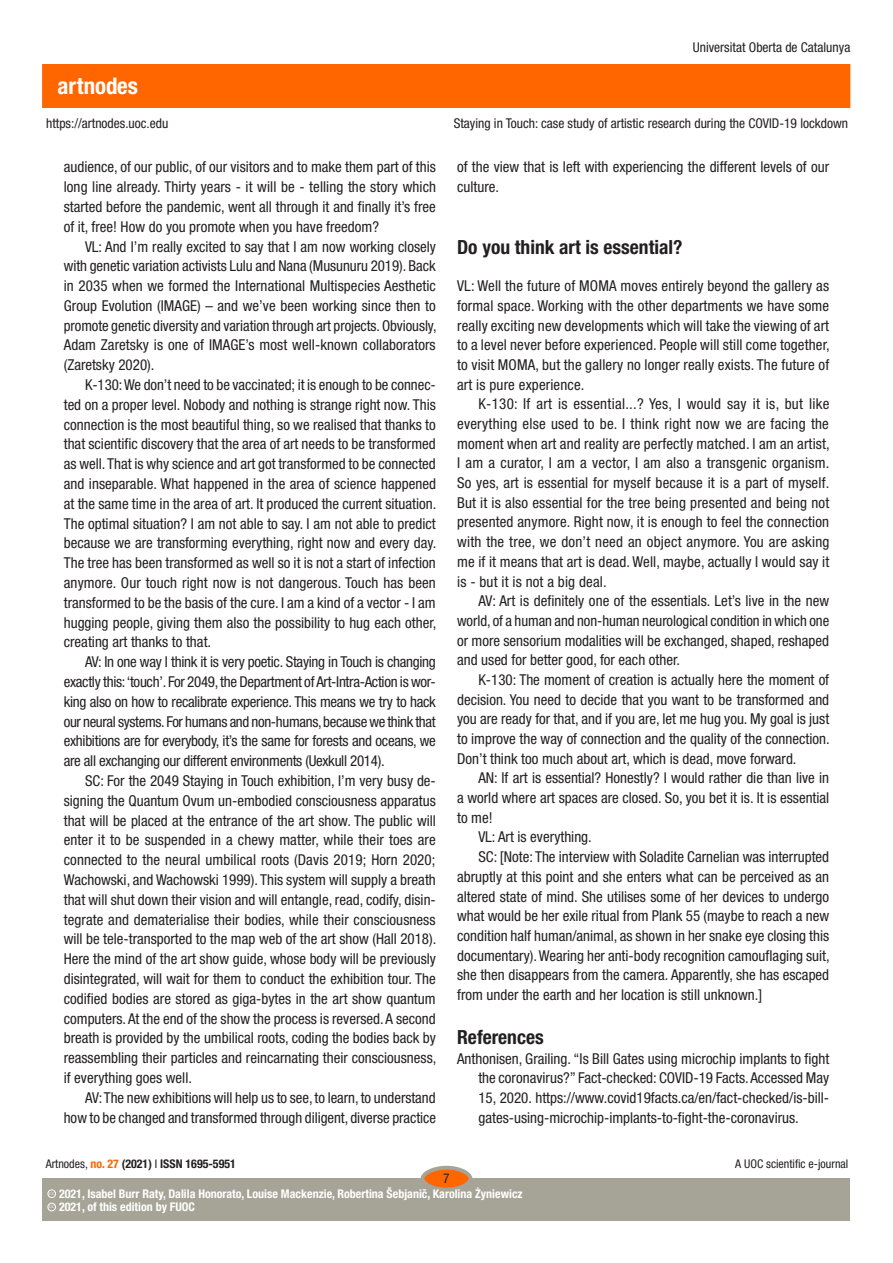
<style>
.page{position:relative;width:893px;height:1263px;background:#fff}
.page>*{position:absolute;margin:0;border:0;box-sizing:border-box;transform-origin:0 0}
.t1{font:700 condensed 22.95px "Helvetica Neue LT Std";color:#fff}
.text_1P{font:700 condensed 19.5px "Helvetica Neue LT Std";color:#231f20}
.text{font:condensed 15px/19.8px "Helvetica Neue LT Std";color:#231f20;text-align:justify}
.text_1P-2{font:condensed 15px/19.6px "Helvetica Neue LT Std";letter-spacing:.01em;color:#231f20;text-align:justify}
.biblio{font:condensed 15px/19.6px "Helvetica Neue LT Std";color:#231f20;text-align:justify}
.t2{font:condensed 13.5px "Helvetica Neue LT Std";color:#231f20}
.Estilo_de_párrafo_1{font:700 condensed 12px "Helvetica Neue LT Std";color:#fff}
.t3{font:700 condensed 12px "Helvetica Neue LT Std";color:#231f20}
.t4{font:condensed 12px "Helvetica Neue LT Std";color:#231f20}
.t5{font:600 3.9px "Adobe Caslon Pro";color:#fff}
.s1{font-weight:400}
.s2{color:#f60}
.s3{font-family:"Helvetica Neue"}
</style>
<div class="page">
<div style="left:43px;top:65px;width:807px;height:42px;background:#f60"></div>
<div style="left:43px;top:1178px;width:807px;height:42px;background:#a6a397"></div>
<div style="left:422px;top:1168px;width:48px;height:21px;background:#f60;border-radius:50%"></div>
<div style="left:421px;top:1166px;width:51px;height:25px;border:4px solid #a6a397;border-radius:50%"></div>
<div style="left:48px;top:1203px;width:8px;height:8px;border:1px solid #fff;border-radius:50%"></div>
<div style="left:48px;top:1189px;width:8px;height:9px;border:1px solid #fff;border-radius:50%"></div>
<p class="t1" style="left:58px;top:72px;width:82px">artnodes</p>
<p class="t2" style="left:46px;top:115px;width:124px">https://artnodes.uoc.edu</p>
<p class="text" style="left:64px;top:157px;width:374px">audience, of our public, of our visitors and to make them part of this long line already. Thirty years - it will be - telling the story which started before the pandemic, went all through it and finally it’s free of it, free! How do you promote when you have freedom?</p>
<p class="text" style="left:64px;top:236px;width:374px;text-indent:21px">VL: And I’m really excited to say that I am now working closely with genetic variation activists Lulu and Nana (Musunuru 2019). Back in 2035 when we formed the International Multispecies Aesthetic Group Evolution (IMAGE) – and we’ve been working since then to promote genetic diversity and variation through art projects. Obviously, Adam Zaretsky is one of IMAGE’s most well-known collaborators (Zaretsky 2020).</p>
<p class="text" style="left:64px;top:375px;width:374px;text-indent:21px">K-130: We don’t need to be vaccinated; it is enough to be connec&shy;ted on a proper level. Nobody and nothing is strange right now. This connection is the most beautiful thing, so we realised that thanks to that scientific discovery that the area of art needs to be transformed as well. That is why science and art got transformed to be connected and inseparable. What happened in the area of science happened at the same time in the area of art. It produced the current situation.<br>The optimal situation? I am not able to say. I am not able to predict because we are transforming everything, right now and every day.<br>The tree has been transformed as well so it is not a start of infection anymore. Our touch right now is not dangerous. Touch has been transformed to be the basis of the cure. I am a kind of a vector - I am hugging people, giving them also the possibility to hug each other, creating art thanks to that.</p>
<p class="text" style="left:64px;top:652px;width:374px;text-indent:21px">AV: In one way I think it is very poetic. Staying in Touch is changing exactly this: ‘touch’. For 2049, the Department of Art-Intra-Action is wor&shy;king also on how to recalibrate experience. This means we try to hack our neural systems. For humans and non-humans, because we think that exhibitions are for everybody, it’s the same for forests and oceans, we are all exchanging our different environments (Uexkull 2014).</p>
<p class="text" style="left:64px;top:771px;width:374px;text-indent:21px">SC: For the 2049 Staying in Touch exhibition, I’m very busy de&shy;signing the Quantum Ovum un-embodied consciousness apparatus that will be placed at the entrance of the art show. The public will enter it to be suspended in a chewy matter, while their toes are connected to the neural umbilical roots (Davis 2019; Horn 2020; Wachowski, and Wachowski 1999). This system will supply a breath that will shut down their vision and will entangle, read, codify, disin&shy;tegrate and dematerialise their bodies, while their consciousness will be tele-transported to the map web of the art show (Hall 2018).<br>Here the mind of the art show guide, whose body will be previously disintegrated, will wait for them to conduct the exhibition tour. The codified bodies are stored as giga-bytes in the art show quantum computers. At the end of the show the process is reversed. A second breath is provided by the umbilical roots, coding the bodies back by reassembling their particles and reincarnating their consciousness, if everything goes well.</p>
<p class="text" style="left:64px;top:1087px;width:374px;text-align:right">AV: The new exhibitions will help us to see, to learn, to understand how to be changed and transformed through diligent, diverse practice</p>
<p class="t2" style="left:693px;top:40px;width:159px">Universitat Oberta de Catalunya</p>
<p class="t2" style="left:454px;top:115px;width:396px">Staying in Touch: case study of artistic research during the COVID-19 lockdown</p>
<p class="text" style="left:457px;top:157px;width:374px">of the view that is left with experiencing the different levels of our culture.</p>
<p class="text_1P" style="left:457px;top:236px;width:227px">Do you think art is essential?</p>
<p class="text_1P-2" style="left:457px;top:276px;width:374px">VL: Well the future of MOMA moves entirely beyond the gallery as formal space. Working with the other departments we have some really exciting new developments which will take the viewing of art to a level never before experienced. People will still come together, to visit MOMA, but the gallery no longer really exists. The future of art is pure experience.</p>
<p class="text" style="left:457px;top:394px;width:374px;text-indent:21px">K-130: If art is essential...? Yes, I would say it is, but like everything else used to be. I think right now we are facing the moment when art and reality are perfectly matched. I am an artist, I am a curator, I am a vector, I am also a transgenic organism.<br>So yes, art is essential for myself because it is a part of myself.<br>But it is also essential for the tree being presented and being not presented anymore. Right now, it is enough to feel the connection with the tree, we don’t need an object anymore. You are asking me if it means that art is dead. Well, maybe, actually I would say it is - but it is not a big deal.</p>
<p class="text" style="left:457px;top:591px;width:374px;text-indent:21px">AV: Art is definitely one of the essentials. Let’s live in the new world, of a human and non-human neurological condition in which one or more sensorium modalities will be exchanged, shaped, reshaped and used for better good, for each other.</p>
<p class="text" style="left:457px;top:670px;width:374px;text-indent:21px">K-130: The moment of creation is actually here the moment of decision. You need to decide that you want to be transformed and you are ready for that, and if you are, let me hug you. My goal is just to improve the way of connection and the quality of the connection.<br>Don’t think too much about art, which is dead, move forward.</p>
<p class="text" style="left:457px;top:768px;width:374px;text-indent:21px">AN: If art is essential? Honestly? I would rather die than live in a world where art spaces are closed. So, you bet it is. It is essential to me!</p>
<p class="text" style="left:478px;top:827px;width:115px">VL: Art is everything.</p>
<p class="text" style="left:457px;top:847px;width:374px;text-indent:21px">SC: [Note: The interview with Soladite Carnelian was interrupted abruptly at this point and she enters what can be perceived as an altered state of mind. She utilises some of her devices to undergo what would be her exile ritual from Plank 55 (maybe to reach a new condition half human/animal, as shown in her snake eye closing this documentary). Wearing her anti-body recognition camouflaging suit, she then disappears from the camera. Apparently, she has escaped from under the earth and her location is still unknown.]</p>
<p class="text_1P" style="left:457px;top:1025px;width:88px">References</p>
<p class="biblio" style="left:478px;top:1048px;width:352px;text-indent:-21px">Anthonisen, Grailing. “Is Bill Gates using microchip implants to fight the coronavirus?” Fact-checked: COVID-19 Facts. Accessed May 15, 2020. https://www.covid19facts.ca/en/fact-checked/is-bill&shy;gates-using-microchip-implants-to-fight-the-coronavirus.</p>
<p class="t3" style="left:46px;top:1157px;width:192px"><span class="s1">Artnodes,</span> <span class="s2">no. 27</span> (2021) <span class="s1">I</span> ISSN 1695-5951</p>
<p class="t5" style="left:49px;top:1205px;width:7px">CC</p>
<p class="Estilo_de_párrafo_1" style="left:59px;top:1200px;width:138px">2021, of this edition by FUOC</p>
<p class="t2" style="left:443px;top:1171px;width:8px">7</p>
<p class="Estilo_de_párrafo_1" style="left:59px;top:1186px;width:465px">2021, Isabel Burr Raty, Dalila Honorato, Louise Mackenzie, Robertina Šebjani<span class="s3">č</span>, Karolina <span class="s3">Ż</span>yniewicz</p>
<p class="t5" style="left:49px;top:1191px;width:7px">CC</p>
<p class="t4" style="left:735px;top:1157px;width:115px">A UOC scientific e-journal</p>
</div>
